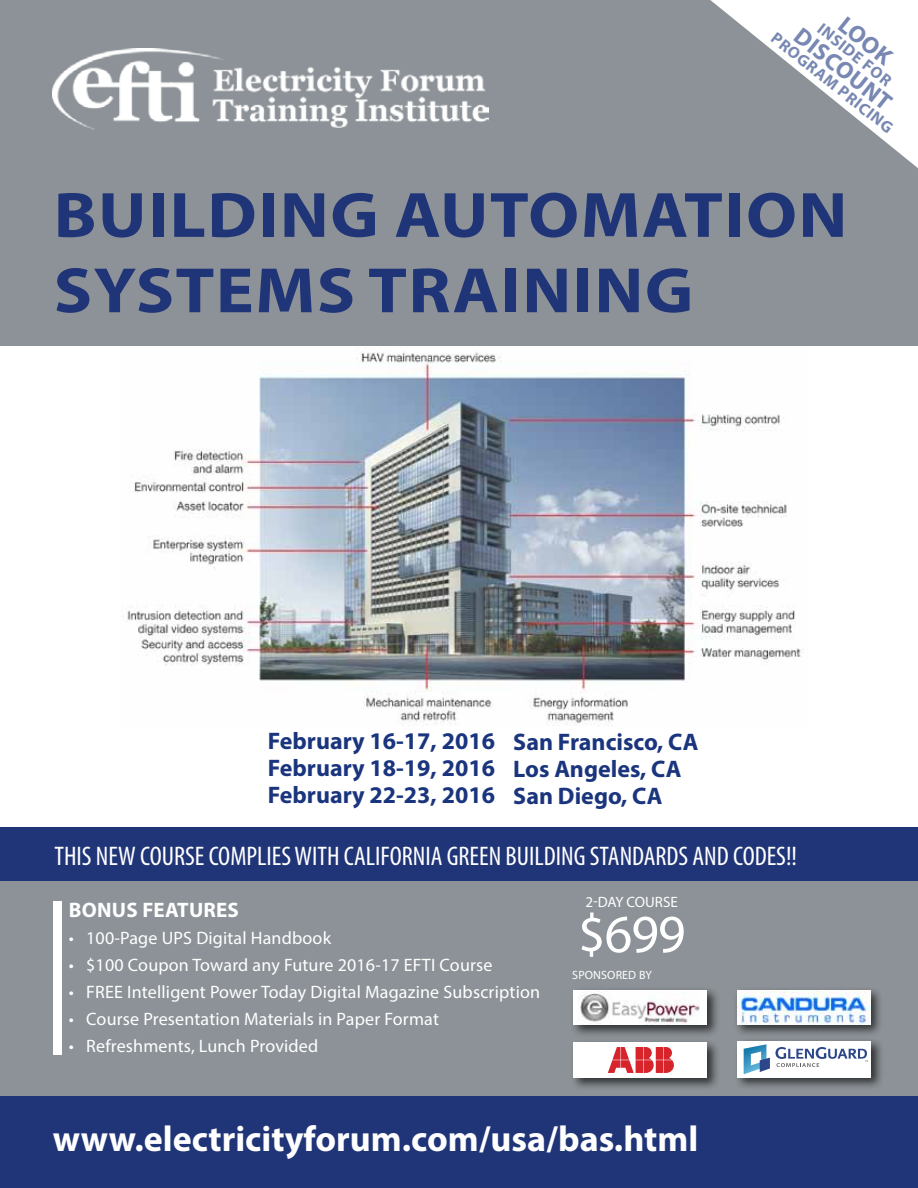
<style>
.page{position:relative;width:918px;height:1188px;background:#8c9297}
.page>*{position:absolute;margin:0;border:0;box-sizing:border-box;transform-origin:0 0}
.t1{font:700 64.65px/75.3px "Myriad Pro";letter-spacing:.02em;color:#203577;scale:1.1 1}
.t2{font:54px "Myriad Pro";color:#fff}
.t3{font:700 36px "Myriad Pro";color:#fff}
.t4{font:condensed 27px "Myriad Pro";color:#fff}
.t5{font:700 24px/27px "Myriad Pro";color:#1a357d;text-align:justify}
.t6{font:700 24px "Myriad Pro";color:#7888b2}
.t7{font:700 21px "Myriad Pro";color:#fff}
.t8{font:18px "Myriad Pro";letter-spacing:.01em;color:#fff}
.t9{font:700 16.5px "Myriad Pro";color:#7888b2}
.t10{font:15px "Myriad Pro";color:#fff}
.t11{font:12px "Myriad Pro";letter-spacing:.01em;color:#fff}
</style>
<div class="page">
<div style="left:0;top:346px;width:918px;height:488px;background:#fff"></div>
<img style="left:126px;top:352px;width:678px;height:374px">
<svg style="left:710px;top:0;width:208px;height:168px"></svg>
<img style="left:52px;top:49px;width:437px;height:80px">
<div style="left:53px;top:901px;width:9px;height:154px;background:#fff"></div>
<div style="left:0;top:1096px;width:918px;height:92px;background:#203577"></div>
<div style="left:0;top:827px;width:918px;height:54px;background:#203577"></div>
<div style="left:734px;top:987px;width:150px;height:50px;background:#121212;opacity:.75"></div>
<img style="left:737px;top:990px;width:134px;height:35px">
<div style="left:734px;top:1037px;width:150px;height:54px;background:#121212;opacity:.75"></div>
<div style="left:737px;top:1041px;width:134px;height:37px;background:#fff"></div>
<svg style="left:744px;top:1044px;width:124px;height:30px"></svg>
<div style="left:570px;top:987px;width:150px;height:51px;background:#121212;opacity:.75"></div>
<div style="left:574px;top:990px;width:133px;height:35px;background:#fff"></div>
<img style="left:578px;top:991px;width:122px;height:34px">
<div style="left:570px;top:1039px;width:150px;height:52px;background:#121212;opacity:.75"></div>
<div style="left:574px;top:1042px;width:133px;height:36px;background:#fff"></div>
<svg style="left:608px;top:1047px;width:66px;height:26px"></svg>
<h3 class="t6" style="left:851px;top:10px;width:62px;rotate:38deg">Look</h3>
<p class="t9" style="left:827px;top:18px;width:91px;rotate:39deg">Inside For</p>
<h3 class="t6" style="left:807px;top:21px;width:118px;rotate:38deg">Discount</h3>
<p class="t9" style="left:780px;top:27px;width:152px;rotate:39deg">Program Pricing</p>
<h1 class="t1" style="left:54px;top:175px;width:723px">Building Automation<br>Systems Training</h1>
<h3 class="t5" style="left:268px;top:726px;width:229px">February 16-17, 2016<br>February 18-19, 2016<br>February 22-23, 2016</h3>
<h3 class="t5" style="left:513px;top:727px;width:187px;text-align:left">San Francisco, CA<br>Los Angeles, CA<br>San Diego, CA</h3>
<h3 class="t4" style="left:54px;top:839px;width:744px">THIS NEW COURSE COMPLIES WITH CALIFORNIA GREEN BUILDING STANDARDS AND CODES!!</h3>
<p class="t7" style="left:69px;top:896px;width:28px">BONU</p>
<p class="t7" style="left:126px;top:896px;width:65px">S FEATURE</p>
<p class="t7" style="left:228px;top:896px;width:13px">S</p>
<p class="t8" style="left:69px;top:927px;width:264px">• 100-Page UPS Digital Handbook</p>
<p class="t8" style="left:69px;top:954px;width:425px">• $100 Coupon Toward any Future 2016-17 EFTI Course</p>
<p class="t8" style="left:69px;top:981px;width:473px">• FREE Intelligent Power Today Digital Magazine Subscription</p>
<p class="t8" style="left:69px;top:1008px;width:372px">• Course Presentation Materials in Paper Format</p>
<p class="t8" style="left:69px;top:1035px;width:251px">• Refreshments, Lunch Provided</p>
<p class="t10" style="left:586px;top:893px;width:51px">2-day course</p>
<h2 class="t2" style="left:578px;top:901px;width:109px">$699</h2>
<p class="t11" style="left:572px;top:968px;width:81px">SPONSORED BY</p>
<h3 class="t3" style="left:53px;top:1115px;width:647px">www.electricityforum.com/usa/bas.html</h3>
</div>
